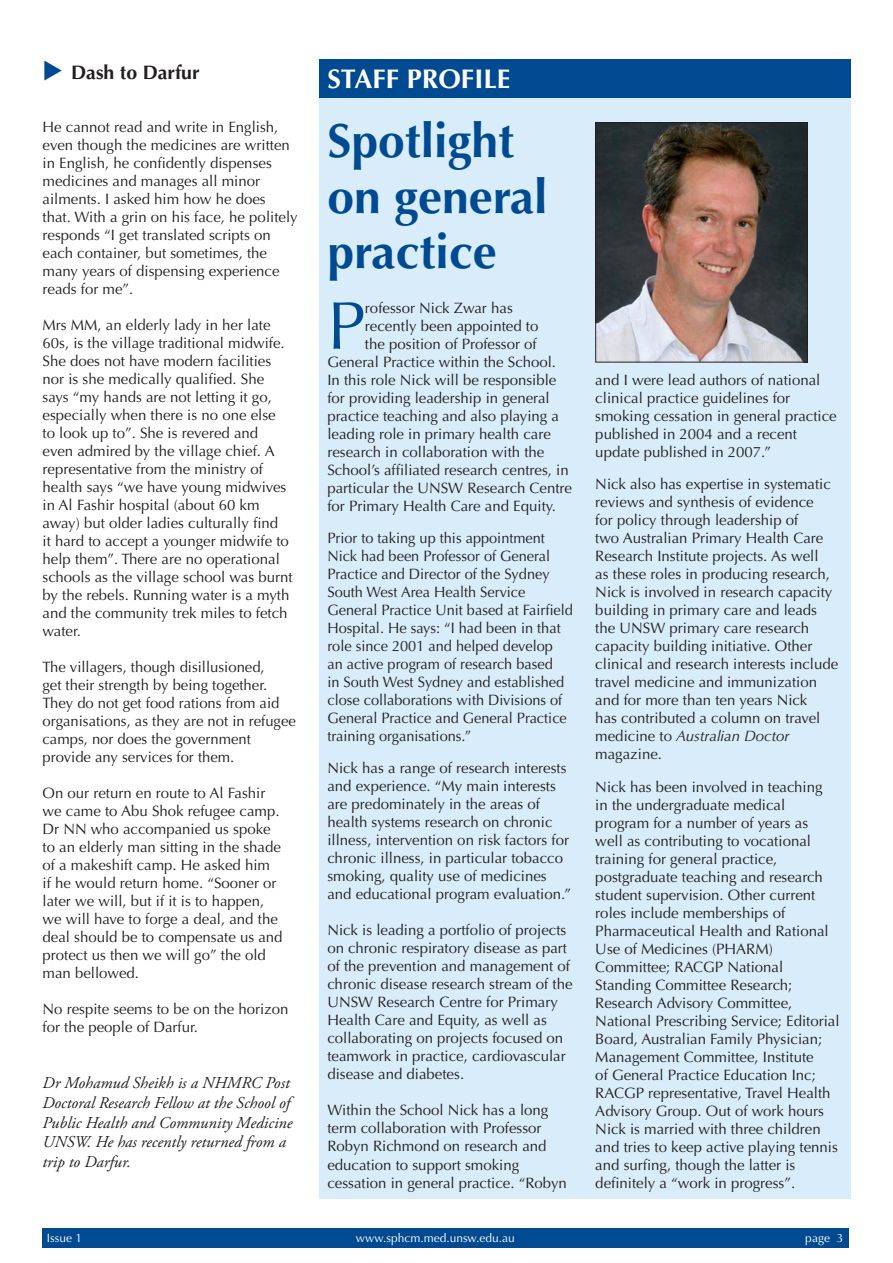
<style>
.page{position:relative;width:893px;height:1263px;background:#fff}
.page>*{position:absolute;margin:0;border:0;box-sizing:border-box;transform-origin:0 0}
.t1{font:67.5px "Optima LT Std";color:#004a91}
.t2{font:700 48px/55.5px "Optima LT Std";color:#004a91}
.t3{font:700 27px "Optima LT Std";color:#fff}
.t4{font:700 19.5px "Optima LT Std";color:#231f20}
.t5{font:italic 16.5px/19.8px "Adobe Garamond Pro";color:#231f20}
.t6{font:15px/18px "Optima LT Std";color:#231f20}
.t7{font:12px "Optima LT Std";color:#fff}
.s1{color:#004a91}
.s2{font-style:italic}
</style>
<div class="page">
<div style="left:43px;top:1228px;width:806px;height:20px;background:#004a91"></div>
<div style="left:319px;top:93px;width:531px;height:1106px;background:#d8ecf9"></div>
<img style="left:597px;top:124px;width:209px;height:236px">
<div style="left:595px;top:122px;width:213px;height:240px;border:1px solid #231f20"></div>
<div style="left:319px;top:60px;width:531px;height:38px;background:#004a91"></div>
<h3 class="t4" style="left:43px;top:61px;width:159px"><span class="s1">◆</span> Dash to Darfur</h3>
<p class="t6" style="left:43px;top:118px;width:257px">He cannot read and write in English, even though the medicines are written in English, he confidently dispenses medicines and manages all minor ailments. I asked him how he does that. With a grin on his face, he politely responds “I get translated scripts on each container, but sometimes, the many years of dispensing experience reads for me”.</p>
<p class="t6" style="left:43px;top:316px;width:252px">Mrs MM, an elderly lady in her late 60s, is the village traditional midwife.<br>She does not have modern facilities nor is she medically qualified. She says “my hands are not letting it go, especially when there is no one else<br>to look up to”. She is revered and even admired by the village chief. A representative from the ministry of health says “we have young midwives in Al Fashir hospital (about 60 km away) but older ladies culturally find<br>it hard to accept a younger midwife to help them”. There are no operational schools as the village school was burnt by the rebels. Running water is a myth and the community trek miles to fetch water.</p>
<p class="t6" style="left:43px;top:658px;width:255px">The villagers, though disillusioned,<br>get their strength by being together.<br>They do not get food rations from aid organisations, as they are not in refugee camps, nor does the government provide any services for them.</p>
<p class="t6" style="left:43px;top:784px;width:242px">On our return en route to Al Fashir we came to Abu Shok refugee camp.<br>Dr NN who accompanied us spoke to an elderly man sitting in the shade of a makeshift camp. He asked him<br>if he would return home. “Sooner or later we will, but if it is to happen, we will have to forge a deal, and the deal should be to compensate us and protect us then we will go” the old man bellowed.</p>
<p class="t6" style="left:43px;top:1000px;width:247px">No respite seems to be on the horizon for the people of Darfur.</p>
<p class="t5" style="left:43px;top:1073px;width:252px">Dr Mohamud Sheikh is a NHMRC Post<br>Doctoral Research Fellow at the School of<br>Public Health and Community Medicine<br>UNSW. He has recently returned from a trip to Darfur.</p>
<h3 class="t3" style="left:327px;top:63px;width:185px">STAFF PROFILE</h3>
<h2 class="t2" style="left:327px;top:114px;width:221px">Spotlight on general practice</h2>
<h1 class="t1" style="left:327px;top:287px;width:39px">P</h1>
<p class="t6" style="left:365px;top:299px;width:149px">rofessor Nick Zwar has</p>
<p class="t6" style="left:365px;top:317px;width:175px">recently been appointed to</p>
<p class="t6" style="left:365px;top:335px;width:173px">the position of Professor of</p>
<p class="t6" style="left:327px;top:353px;width:230px">General Practice within the School.</p>
<p class="t6" style="left:327px;top:371px;width:231px">In this role Nick will be responsible</p>
<p class="t6" style="left:327px;top:389px;width:224px">for providing leadership in general</p>
<p class="t6" style="left:327px;top:407px;width:233px">practice teaching and also playing a</p>
<p class="t6" style="left:327px;top:425px;width:225px">leading role in primary health care</p>
<p class="t6" style="left:327px;top:443px;width:218px">research in collaboration with the</p>
<p class="t6" style="left:327px;top:461px;width:243px">School’s affiliated research centres, in</p>
<p class="t6" style="left:327px;top:479px;width:246px">particular the UNSW Research Centre</p>
<p class="t6" style="left:327px;top:497px;width:230px">for Primary Health Care and Equity.</p>
<p class="t6" style="left:327px;top:529px;width:247px">Prior to taking up this appointment Nick had been Professor of General Practice and Director of the Sydney South West Area Health Service General Practice Unit based at Fairfield Hospital. He says: “I had been in that role since 2001 and helped develop<br>an active program of research based<br>in South West Sydney and established close collaborations with Divisions of General Practice and General Practice training organisations.”</p>
<p class="t6" style="left:327px;top:759px;width:245px">Nick has a range of research interests and experience. “My main interests are predominately in the areas of health systems research on chronic illness, intervention on risk factors for chronic illness, in particular tobacco smoking, quality use of medicines and educational program evaluation.”</p>
<p class="t6" style="left:327px;top:921px;width:247px">Nick is leading a portfolio of projects on chronic respiratory disease as part of the prevention and management of chronic disease research stream of the UNSW Research Centre for Primary Health Care and Equity, as well as collaborating on projects focused on teamwork in practice, cardiovascular disease and diabetes.</p>
<p class="t6" style="left:327px;top:1101px;width:241px">Within the School Nick has a long term collaboration with Professor Robyn Richmond on research and education to support smoking cessation in general practice. “Robyn</p>
<p class="t6" style="left:595px;top:371px;width:243px">and I were lead authors of national clinical practice guidelines for smoking cessation in general practice published in 2004 and a recent update published in 2007.”</p>
<p class="t6" style="left:595px;top:476px;width:244px">Nick also has expertise in systematic reviews and synthesis of evidence<br>for policy through leadership of<br>two Australian Primary Health Care Research Institute projects. As well<br>as these roles in producing research, Nick is involved in research capacity building in primary care and leads the UNSW primary care research capacity building initiative. Other clinical and research interests include travel medicine and immunization and for more than ten years Nick<br>has contributed a column on travel medicine to <span class="s2">Australian Doctor </span>magazine.</p>
<p class="t6" style="left:595px;top:778px;width:246px">Nick has been involved in teaching<br>in the undergraduate medical program for a number of years as<br>well as contributing to vocational training for general practice, postgraduate teaching and research student supervision. Other current roles include memberships of Pharmaceutical Health and Rational Use of Medicines (PHARM)<br>Committee; RACGP National Standing Committee Research; Research Advisory Committee, National Prescribing Service; Editorial Board, Australian Family Physician; Management Committee, Institute<br>of General Practice Education Inc; RACGP representative, Travel Health Advisory Group. Out of work hours Nick is married with three children and tries to keep active playing tennis and surfing, though the latter is definitely a “work in progress”.</p>
<p class="t7" style="left:47px;top:1230px;width:37px">Issue 1</p>
<p class="t7" style="left:356px;top:1230px;width:160px">www.sphcm.med.unsw.edu.au</p>
<p class="t7" style="left:805px;top:1230px;width:40px">page 3</p>
</div>
